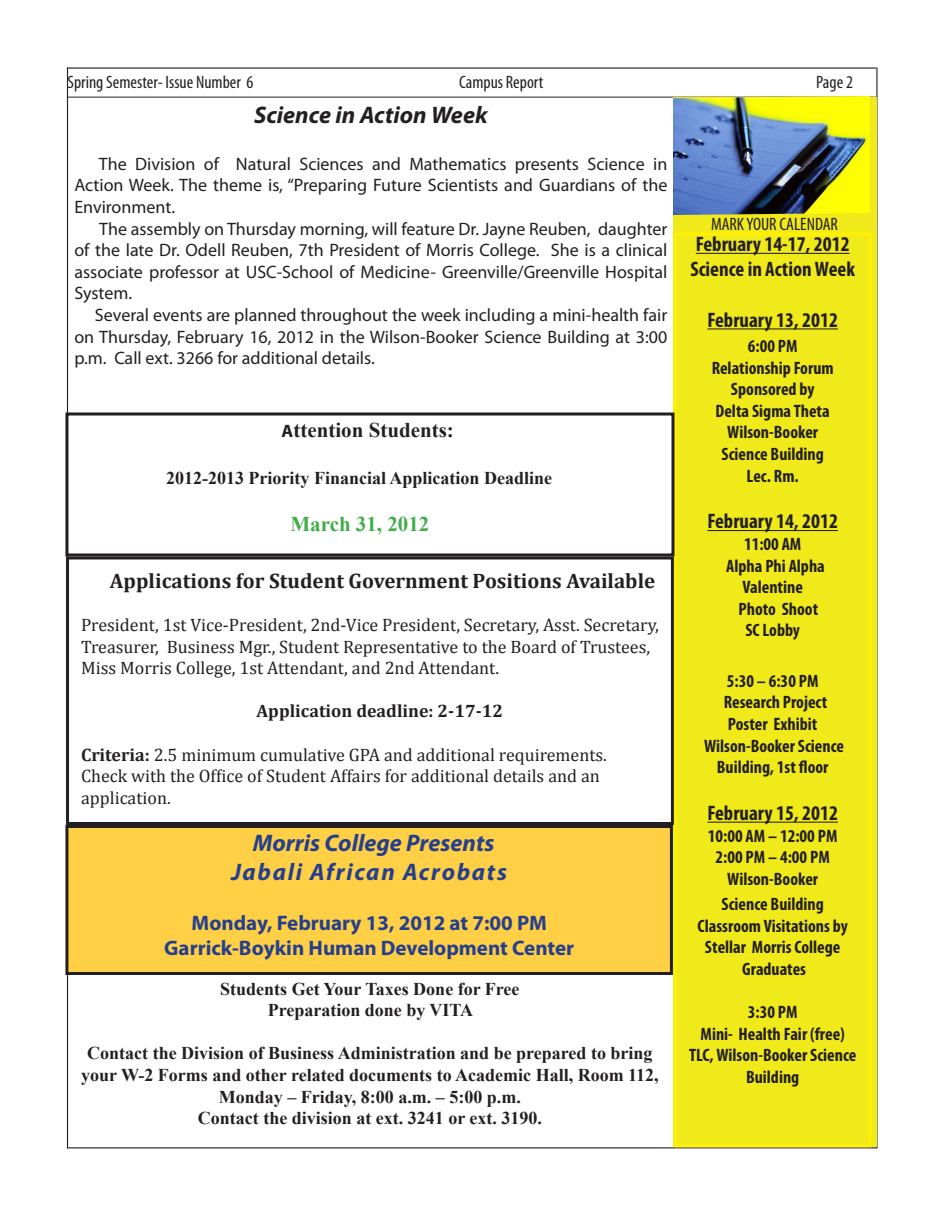
<style>
.page{position:relative;width:945px;height:1215px;background:#fff}
.page>*{position:absolute;margin:0;border:0;box-sizing:border-box;transform-origin:0 0}
.t1{font:italic 700 24px "Myriad Pro";color:#253f8e}
.t2{font:italic 700 24px "Myriad Pro";letter-spacing:.07em;color:#253f8e}
.t3{font:italic 700 24px "Myriad Pro";color:#231f20}
.t4{font:700 condensed 21px "Myriad Pro";color:#231f20}
.t5{font:700 21px "Myriad Pro";color:#253f8e}
.t6{font:700 21px "Cambria";color:#231f20}
.t7{font:700 21px "Times New Roman";color:#231f20}
.t8{font:700 21px "Times New Roman";color:#40ae49}
.t9{font:18px/21.6px "Myriad Pro";color:#231f20;text-align:justify}
.t10{font:700 condensed 18px "Myriad Pro";color:#231f20}
.t11{font:18px/21.6px "Cambria";color:#231f20}
.t12{font:700 18px/21.6px "Times New Roman";color:#231f20;text-align:center}
.t13{font:condensed 18px "Myriad Pro";color:#231f20}
.t14{font:700 18px "Cambria";color:#231f20}
.s1{font-family:"Myriad Pro";font-size:18px}
.s2{font-weight:700}
</style>
<div class="page">
<hr style="left:67px;top:68px;width:809px;height:1px;background:#231f20">
<hr style="left:876px;top:68px;width:1px;height:1080px;background:#231f20">
<hr style="left:67px;top:68px;width:1px;height:1080px;background:#231f20">
<hr style="left:68px;top:1147px;width:810px;height:1px;background:#231f20">
<hr style="left:68px;top:97px;width:808px;height:1px;background:#231f20">
<div style="left:674px;top:97px;width:203px;height:1050px;background:#f1ea1a"></div>
<img style="left:673px;top:96px;width:197px;height:119px">
<hr style="left:696px;top:253px;width:154px;height:1px;background:#231f20">
<hr style="left:707px;top:328px;width:131px;height:1px;background:#231f20">
<hr style="left:707px;top:530px;width:131px;height:1px;background:#231f20">
<hr style="left:707px;top:822px;width:131px;height:1px;background:#231f20">
<div style="left:674px;top:232px;width:198px;height:915px;border:3px solid #fff101"></div>
<div style="left:66px;top:556px;width:608px;height:269px;border:3px solid #231f20"></div>
<div style="left:67px;top:826px;width:604px;height:148px;background:#ffcf45"></div>
<div style="left:65px;top:825px;width:608px;height:150px;border:3px solid #231f20"></div>
<div style="left:65px;top:412px;width:610px;height:144px;border:3px solid #231f20"></div>
<p class="t13" style="left:68px;top:71px;width:188px">Spring Semester- Issue Number 6</p>
<p class="t13" style="left:459px;top:71px;width:86px">Campus Report</p>
<p class="t13" style="left:816px;top:71px;width:38px">Page 2</p>
<p class="t3" style="left:254px;top:99px;width:235px">Science in Action Week</p>
<p class="t9" style="left:74px;top:153px;width:594px;text-indent:25px">The Division of Natural Sciences and Mathematics presents Science in Action Week. The theme is, “Preparing Future Scientists and Guardians of the Environment.</p>
<p class="t9" style="left:74px;top:217px;width:595px;text-indent:25px">The assembly on Thursday morning, will feature Dr. Jayne Reuben, daughter of the late Dr. Odell Reuben, 7th President of Morris College. She is a clinical associate professor at USC-School of Medicine- Greenville/Greenville Hospital System.</p>
<p class="t9" style="left:74px;top:304px;width:594px;text-indent:20px">Several events are planned throughout the week including a mini-health fair on Thursday, February 16, 2012 in the Wilson-Booker Science Building at 3:00 p.m. Call ext. 3266 for additional details.</p>
<p class="t7" style="left:282px;top:416px;width:174px"><span class="s1">A</span>ttention Students:</p>
<p class="t12" style="left:166px;top:467px;width:387px">2012-2013 Priority Financial Application Deadline</p>
<p class="t8" style="left:290px;top:509px;width:141px">March 31, 2012</p>
<p class="t6" style="left:110px;top:566px;width:547px">Applications for Student Government Positions Available</p>
<p class="t11" style="left:81px;top:614px;width:579px">President, 1st Vice-President, 2nd-Vice President, Secretary, Asst. Secretary,<br>Treasurer, Business Mgr., Student Representative to the Board of Trustees,<br>Miss Morris College, 1st Attendant, and 2nd Attendant.</p>
<p class="t14" style="left:257px;top:699px;width:248px">Application deadline: 2-17-12</p>
<p class="t11" style="left:81px;top:744px;width:527px"><span class="s2">Criteria:</span> 2.5 minimum cumulative GPA and additional requirements.</p>
<p class="t11" style="left:81px;top:765px;width:520px">Check with the Office of Student Affairs for additional details and an application.</p>
<p class="t1" style="left:253px;top:827px;width:243px">Morris College Presents</p>
<p class="t2" style="left:231px;top:856px;width:277px">Jabali African Acrobats</p>
<p class="t5" style="left:192px;top:909px;width:357px">Monday, February 13, 2012 at 7:00 PM</p>
<p class="t5" style="left:164px;top:934px;width:412px">Garrick-Boykin Human Development Center</p>
<p class="t12" style="left:220px;top:977px;width:301px">Students Get Your Taxes Done for Free</p>
<p class="t12" style="left:268px;top:999px;width:207px">Preparation done by VITA</p>
<p class="t12" style="left:81px;top:1042px;width:579px">Contact the Division of Business Administration and be prepared to bring your W-2 Forms and other related documents to Academic Hall, Room 112,<br>Monday – Friday, 8:00 a.m. – 5:00 p.m.</p>
<p class="t12" style="left:198px;top:1107px;width:346px">Contact the division at ext. 3241 or ext. 3190.</p>
<p class="t13" style="left:711px;top:213px;width:128px">MARK YOUR CALENDAR</p>
<p class="t4" style="left:696px;top:231px;width:155px">February 14-17, 2012</p>
<p class="t4" style="left:690px;top:256px;width:166px">Science in Action Week</p>
<p class="t4" style="left:707px;top:307px;width:132px">February 13, 2012</p>
<p class="t10" style="left:748px;top:335px;width:51px">6:00 PM</p>
<p class="t10" style="left:712px;top:356px;width:124px">Relationship Forum</p>
<p class="t10" style="left:731px;top:378px;width:85px">Sponsored by</p>
<p class="t10" style="left:716px;top:400px;width:116px">Delta Sigma Theta</p>
<p class="t10" style="left:727px;top:421px;width:92px">Wilson-Booker</p>
<p class="t10" style="left:722px;top:443px;width:104px">Science Building</p>
<p class="t10" style="left:747px;top:464px;width:54px">Lec. Rm.</p>
<p class="t4" style="left:707px;top:508px;width:132px">February 14, 2012</p>
<p class="t10" style="left:744px;top:533px;width:59px">11:00 AM</p>
<p class="t10" style="left:726px;top:554px;width:100px">Alpha Phi Alpha</p>
<p class="t10" style="left:742px;top:576px;width:62px">Valentine</p>
<p class="t10" style="left:739px;top:598px;width:81px">Photo Shoot</p>
<p class="t10" style="left:745px;top:619px;width:56px">SC Lobby</p>
<p class="t10" style="left:727px;top:670px;width:93px">5:30 – 6:30 PM</p>
<p class="t10" style="left:724px;top:691px;width:105px">Research Project</p>
<p class="t10" style="left:728px;top:713px;width:91px">Poster Exhibit</p>
<p class="t10" style="left:704px;top:734px;width:142px">Wilson-Booker Science</p>
<p class="t10" style="left:717px;top:756px;width:113px">Building, 1st floor</p>
<p class="t4" style="left:707px;top:800px;width:132px">February 15, 2012</p>
<p class="t10" style="left:708px;top:824px;width:131px">10:00 AM – 12:00 PM</p>
<p class="t10" style="left:716px;top:846px;width:116px">2:00 PM – 4:00 PM</p>
<p class="t10" style="left:727px;top:868px;width:92px">Wilson-Booker</p>
<p class="t10" style="left:722px;top:893px;width:104px">Science Building</p>
<p class="t10" style="left:698px;top:914px;width:152px">Classroom Visitations by</p>
<p class="t10" style="left:705px;top:936px;width:137px">Stellar Morris College</p>
<p class="t10" style="left:742px;top:958px;width:65px">Graduates</p>
<p class="t10" style="left:748px;top:1001px;width:51px">3:30 PM</p>
<p class="t10" style="left:701px;top:1022px;width:146px">Mini- Health Fair (free)</p>
<p class="t10" style="left:689px;top:1044px;width:169px">TLC, Wilson-Booker Science</p>
<p class="t10" style="left:746px;top:1066px;width:55px">Building</p>
</div>
